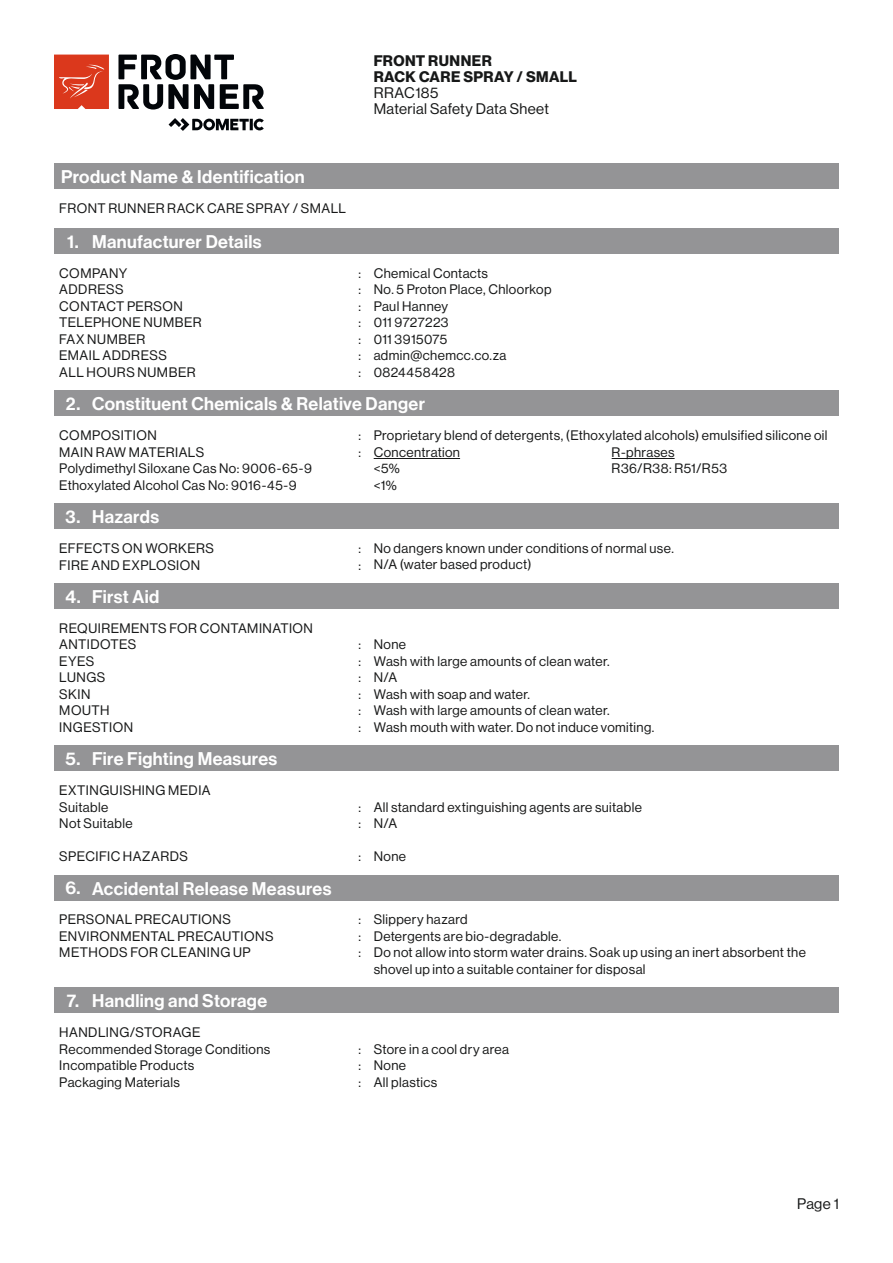
<style>
.page{position:relative;width:893px;height:1263px;background:#fff}
.page>*{position:absolute;margin:0;border:0;box-sizing:border-box;transform-origin:0 0}
.t1{font:18px "N Haas Grotesk DS Pro 65 Md";letter-spacing:.02em;color:#fff}
.t2{font:15px/16.2px "N Haas Grotesk DS Pro 55 Rg";letter-spacing:.025em;color:#171818}
.t3{font:15px/16.2px "N Haas Grotesk DS Pro 75 Bd";letter-spacing:.03em;color:#171818}
.t4{font:13.5px/16.5px "N Haas Grotesk DS Pro 55 Rg";letter-spacing:.03em;color:#171818}
</style>
<div class="page">
<svg style="left:54px;top:55px;width:55px;height:54px"></svg>
<svg style="left:118px;top:54px;width:146px;height:56px"></svg>
<svg style="left:169px;top:118px;width:95px;height:13px"></svg>
<div style="left:54px;top:164px;width:785px;height:25px;background:#949496"></div>
<div style="left:54px;top:228px;width:785px;height:26px;background:#949496"></div>
<div style="left:54px;top:391px;width:785px;height:25px;background:#949496"></div>
<div style="left:54px;top:503px;width:785px;height:26px;background:#949496"></div>
<div style="left:54px;top:583px;width:785px;height:26px;background:#949496"></div>
<div style="left:54px;top:745px;width:785px;height:26px;background:#949496"></div>
<div style="left:54px;top:875px;width:785px;height:25px;background:#949496"></div>
<hr style="left:612px;top:458px;width:63px;height:1px;background:#171818">
<hr style="left:374px;top:458px;width:86px;height:1px;background:#171818">
<div style="left:54px;top:988px;width:785px;height:25px;background:#949496"></div>
<p class="t3" style="left:374px;top:52px;width:205px">FRONT RUNNER<br>RACK CARE SPRAY / SMALL</p>
<p class="t2" style="left:374px;top:85px;width:177px">RRAC185<br>Material Safety Data Sheet</p>
<h1 class="t1" style="left:61px;top:167px;width:245px">Product Name &amp; Identification</h1>
<p class="t4" style="left:59px;top:200px;width:288px">FRONT RUNNER RACK CARE SPRAY / SMALL</p>
<h1 class="t1" style="left:67px;top:231px;width:13px">1.</h1>
<h1 class="t1" style="left:92px;top:231px;width:171px">Manufacturer Details</h1>
<p class="t4" style="left:59px;top:265px;width:144px">COMPANY<br>ADDRESS<br>CONTACT PERSON<br>TELEPHONE NUMBER<br>FAX NUMBER<br>EMAIL ADDRESS<br>ALL HOURS NUMBER</p>
<p class="t4" style="left:359px;top:265px;width:4px;text-align:justify">: : : : : : :</p>
<p class="t4" style="left:374px;top:265px;width:179px">Chemical Contacts<br>No. 5 Proton Place, Chloorkop<br>Paul Hanney<br>011 9727223<br>011 3915075 admin@chemcc.co.za<br>0824458428</p>
<h1 class="t1" style="left:66px;top:393px;width:16px">2.</h1>
<h1 class="t1" style="left:92px;top:393px;width:334px">Constituent Chemicals &amp; Relative Danger</h1>
<p class="t4" style="left:59px;top:427px;width:254px">COMPOSITION<br>MAIN RAW MATERIALS<br>Polydimethyl Siloxane Cas No: 9006-65-9<br>Ethoxylated Alcohol Cas No: 9016-45-9</p>
<h1 class="t1" style="left:66px;top:506px;width:16px">3.</h1>
<h1 class="t1" style="left:92px;top:506px;width:68px">Hazards</h1>
<p class="t4" style="left:59px;top:540px;width:156px">EFFECTS ON WORKERS<br>FIRE AND EXPLOSION</p>
<h1 class="t1" style="left:65px;top:586px;width:17px">4.</h1>
<h1 class="t1" style="left:92px;top:586px;width:69px">First Aid</h1>
<p class="t4" style="left:59px;top:620px;width:255px">REQUIREMENTS FOR CONTAMINATION<br>ANTIDOTES<br>EYES<br>LUNGS<br>SKIN<br>MOUTH<br>INGESTION</p>
<h1 class="t1" style="left:66px;top:748px;width:16px">5.</h1>
<h1 class="t1" style="left:92px;top:748px;width:187px">Fire Fighting Measures</h1>
<p class="t4" style="left:59px;top:782px;width:153px">EXTINGUISHING MEDIA<br>Suitable<br>Not Suitable</p>
<p class="t4" style="left:59px;top:848px;width:130px">SPECIFIC HAZARDS</p>
<h1 class="t1" style="left:65px;top:878px;width:17px">6.</h1>
<h1 class="t1" style="left:92px;top:878px;width:241px">Accidental Release Measures</h1>
<p class="t4" style="left:59px;top:911px;width:216px">PERSONAL PRECAUTIONS<br>ENVIRONMENTAL PRECAUTIONS<br>METHODS FOR CLEANING UP</p>
<h1 class="t1" style="left:67px;top:990px;width:202px">7. Handling and Storage</h1>
<p class="t4" style="left:59px;top:1024px;width:213px">HANDLING/STORAGE<br>Recommended Storage Conditions<br>Incompatible Products<br>Packaging Materials</p>
<p class="t4" style="left:359px;top:427px;width:4px">: :</p>
<p class="t4" style="left:374px;top:427px;width:455px">Proprietary blend of detergents, (Ethoxylated alcohols) emulsified silicone oil</p>
<p class="t4" style="left:374px;top:444px;width:88px">Concentration &lt;5%<br>&lt;1%</p>
<p class="t4" style="left:612px;top:444px;width:117px">R-phrases<br>R36/R38: R51/R53</p>
<p class="t4" style="left:359px;top:540px;width:4px">: :</p>
<p class="t4" style="left:374px;top:540px;width:302px">No dangers known under conditions of normal use.<br>N/A (water based product)</p>
<p class="t4" style="left:359px;top:636px;width:4px;text-align:justify">: : : : : :</p>
<p class="t4" style="left:374px;top:636px;width:282px">None<br>Wash with large amounts of clean water.<br>N/A<br>Wash with soap and water.<br>Wash with large amounts of clean water.<br>Wash mouth with water. Do not induce vomiting.</p>
<p class="t4" style="left:359px;top:799px;width:4px">: :</p>
<p class="t4" style="left:359px;top:848px;width:4px">:</p>
<p class="t4" style="left:374px;top:799px;width:270px">All standard extinguishing agents are suitable<br>N/A</p>
<p class="t4" style="left:374px;top:848px;width:34px">None</p>
<p class="t4" style="left:359px;top:911px;width:4px;text-align:justify">: : :</p>
<p class="t4" style="left:374px;top:911px;width:434px">Slippery hazard<br>Detergents are bio-degradable.<br>Do not allow into storm water drains. Soak up using an inert absorbent the shovel up into a suitable container for disposal</p>
<p class="t4" style="left:359px;top:1041px;width:4px;text-align:justify">: : :</p>
<p class="t4" style="left:374px;top:1041px;width:137px">Store in a cool dry area<br>None<br>All plastics</p>
<p class="t2" style="left:797px;top:1196px;width:43px">Page 1</p>
</div>
